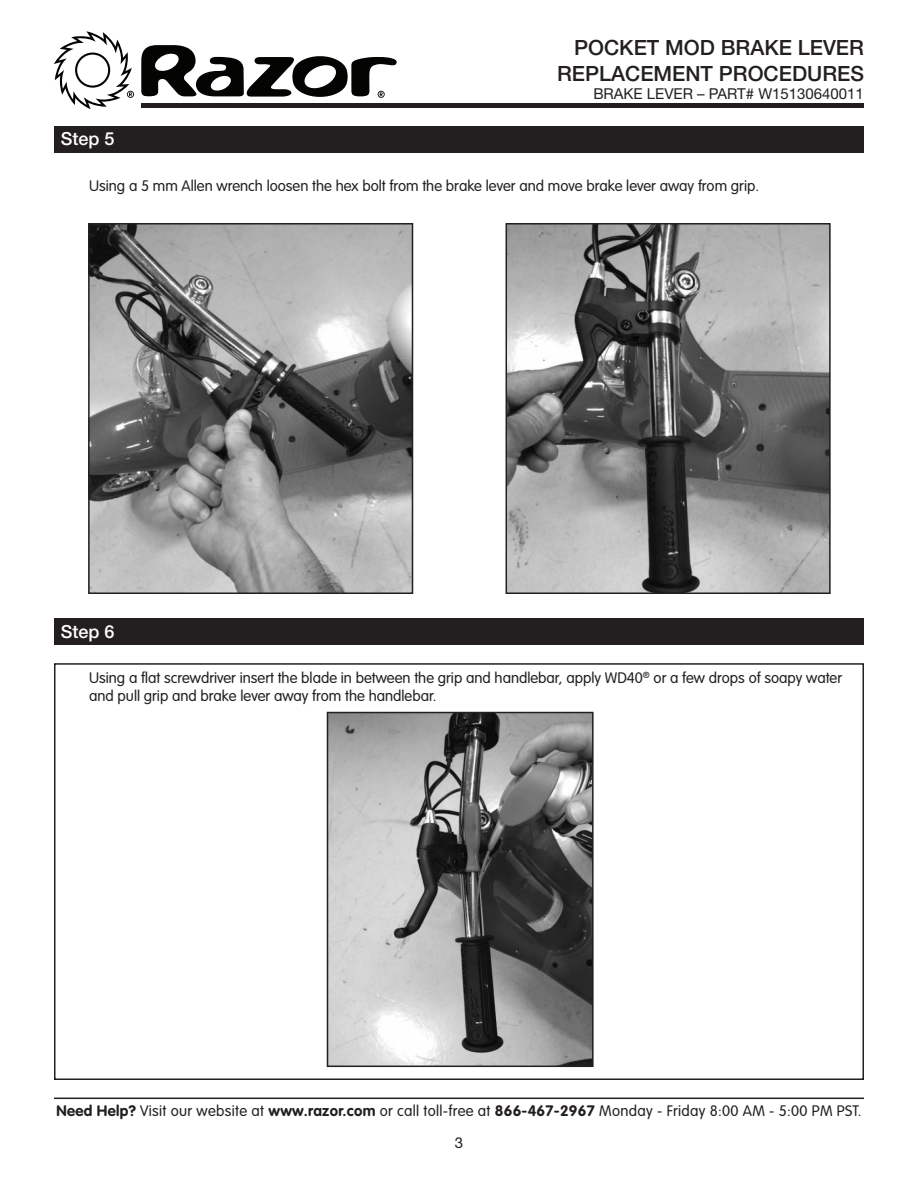
<style>
.page{position:relative;width:918px;height:1188px;background:#fff}
.page>*{position:absolute;margin:0;border:0;box-sizing:border-box;transform-origin:0 0}
.t1{font:500 21px/25.2px "Helvetica Neue LT Std";color:#231f20;text-align:right}
.Step_Header{font:500 18px "Helvetica Neue LT Std";color:#fff}
.Step_Text{font:300 15px/18px "VAG Rounded Std";color:#231f20}
.Step_Text-2{font:300 15px "VAG Rounded Std";letter-spacing:.02em;color:#231f20}
.t2{font:15px "Helvetica Neue LT Std";color:#231f20}
.s1{font-weight:700}
</style>
<div class="page">
<hr style="left:54px;top:1098px;width:810px;height:1px;background:#231f20">
<svg style="left:54px;top:31px;width:80px;height:78px"></svg>
<svg style="left:141px;top:45px;width:256px;height:53px"></svg>
<hr style="left:142px;top:104px;width:722px;height:4px;background:#231f20">
<div style="left:54px;top:663px;width:810px;height:417px;border:2px solid #231f20"></div>
<img style="left:91px;top:226px;width:319px;height:365px">
<div style="left:88px;top:223px;width:325px;height:371px;border:2px solid #231f20"></div>
<img style="left:509px;top:226px;width:319px;height:365px">
<div style="left:506px;top:223px;width:325px;height:371px;border:2px solid #231f20"></div>
<img style="left:330px;top:715px;width:261px;height:349px">
<div style="left:327px;top:712px;width:267px;height:355px;border:2px solid #231f20"></div>
<div style="left:54px;top:126px;width:810px;height:27px;background:#231f20"></div>
<div style="left:54px;top:618px;width:810px;height:27px;background:#231f20"></div>
<p class="Step_Header" style="left:61px;top:128px;width:55px">Step 5</p>
<h1 class="t1" style="left:557px;top:35px;width:308px">POCKET MOD BRAKE LEVER<br>REPLACEMENT PROCEDURES</h1>
<p class="t2" style="left:593px;top:84px;width:272px">BRAKE LEVER – PART# W15130640011</p>
<p class="Step_Text" style="left:89px;top:177px;width:672px">Using a 5 mm Allen wrench loosen the hex bolt from the brake lever and move brake lever away from grip.</p>
<p class="Step_Header" style="left:61px;top:621px;width:55px">Step 6</p>
<p class="Step_Text" style="left:89px;top:670px;width:755px">Using a flat screwdriver insert the blade in between the grip and handlebar, apply WD40<sup>®</sup> or a few drops of soapy water and pull grip and brake lever away from the handlebar.</p>
<p class="Step_Text-2" style="left:56px;top:1102px;width:807px"><span class="s1">Need Help?</span> Visit our website at <span class="s1">www.razor.com</span> or call toll-free at <span class="s1">866-467-2967</span> Monday - Friday 8:00 AM - 5:00 PM PST.</p>
<p class="t2" style="left:455px;top:1133px;width:10px">3</p>
</div>
